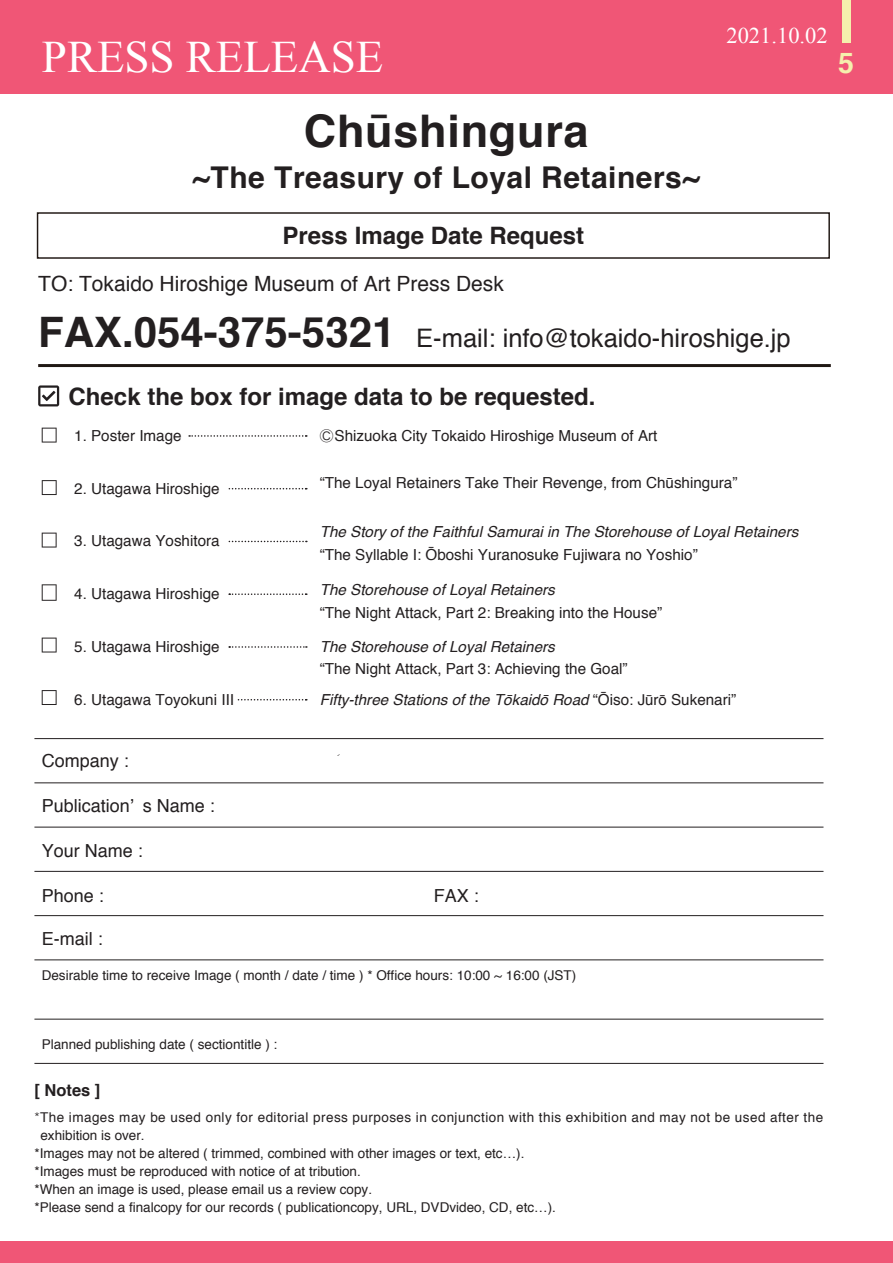
<style>
.page{position:relative;width:893px;height:1263px;background:#fff}
.page>*{position:absolute;margin:0;border:0;box-sizing:border-box;transform-origin:0 0}
.t1{font:45px "Times New Roman";color:#fff}
.t2{font:700 45px "Helvetica";letter-spacing:.015em;color:#231f20}
.t3{font:700 30px "Helvetica";letter-spacing:.015em;color:#231f20}
.t4{font:700 28.5px "Helvetica";color:#f5f0ad}
.t5{font:25.5px "Helvetica";color:#231f20}
.t6{font:700 24px "Helvetica";color:#231f20}
.t7{font:22.5px "Times New Roman";color:#fff}
.t8{font:21px "Helvetica";color:#231f20}
.t9{font:18px "Helvetica";color:#231f20}
.t10{font:700 16.5px "Helvetica";color:#231f20}
.t11{font:15.15px/22.8px "Helvetica";color:#231f20}
.t12{font:italic 15.15px/22.8px "Helvetica";color:#231f20}
.t13{font:13.5px "Helvetica";color:#231f20}
.t14{font:13.5px "Helvetica";letter-spacing:.035em;color:#231f20}
.s1{font-weight:700;font-size:42px}
.s2{font-family:"Hira Kaku Pro W3";font-size:13.65px}
.s3{font-style:normal}
.s4{font-style:italic}
.s5{font-style:normal;font-size:15px}
.s6{font-weight:300}
</style>
<div class="page">
<div style="left:0;top:0;width:893px;height:94px;background:#f05676"></div>
<div style="left:842px;top:0;width:8px;height:43px;background:#f5f0ad"></div>
<div style="left:0;top:1242px;width:893px;height:21px;background:#f05676"></div>
<div style="left:37px;top:212px;width:793px;height:47px;border:1px solid #201814"></div>
<hr style="left:38px;top:364px;width:793px;height:3px;background:#201814">
<svg style="left:38px;top:385px;width:21px;height:21px"></svg>
<hr style="left:34px;top:738px;width:789px;height:1px;background:#231f20">
<hr style="left:34px;top:782px;width:789px;height:1px;background:#231f20">
<hr style="left:34px;top:827px;width:789px;height:1px;background:#231f20">
<hr style="left:34px;top:871px;width:789px;height:1px;background:#231f20">
<hr style="left:34px;top:915px;width:789px;height:1px;background:#231f20">
<hr style="left:34px;top:959px;width:789px;height:1px;background:#231f20">
<hr style="left:34px;top:1019px;width:789px;height:1px;background:#231f20">
<hr style="left:34px;top:1063px;width:789px;height:1px;background:#231f20">
<svg style="left:42px;top:428px;width:15px;height:14px"></svg>
<svg style="left:42px;top:480px;width:15px;height:15px"></svg>
<svg style="left:42px;top:533px;width:15px;height:14px"></svg>
<svg style="left:42px;top:584px;width:15px;height:17px"></svg>
<svg style="left:42px;top:638px;width:15px;height:14px"></svg>
<svg style="left:42px;top:690px;width:15px;height:15px"></svg>
<svg style="left:189px;top:435px;width:118px;height:2px"></svg>
<svg style="left:229px;top:488px;width:78px;height:1px"></svg>
<svg style="left:229px;top:593px;width:78px;height:2px"></svg>
<svg style="left:229px;top:646px;width:78px;height:2px"></svg>
<svg style="left:229px;top:541px;width:78px;height:1px"></svg>
<svg style="left:238px;top:699px;width:69px;height:1px"></svg>
<p class="t1" style="left:42px;top:27px;width:343px">PRESS RELEASE</p>
<p class="t7" style="left:726px;top:20px;width:103px">2021.10.02</p>
<p class="t4" style="left:838px;top:40px;width:17px">5</p>
<p class="t2" style="left:304px;top:95px;width:286px">Chūshingura</p>
<p class="t3" style="left:193px;top:153px;width:509px">~The Treasury of Loyal Retainers~</p>
<p class="t6" style="left:283px;top:216px;width:303px">Press Image Date Request</p>
<p class="t8" style="left:38px;top:268px;width:467px">TO: Tokaido Hiroshige Museum of Art Press Desk</p>
<p class="t5" style="left:38px;top:318px;width:754px"><span class="s1">FAX.054-375-5321</span> E-mail: info@tokaido-hiroshige.jp</p>
<p class="t6" style="left:69px;top:377px;width:528px">Check the box for image data to be requested.</p>
<p class="t11" style="left:74px;top:424px;width:109px">1. Poster Image</p>
<p class="t11" style="left:74px;top:477px;width:147px">2. Utagawa Hiroshige</p>
<p class="t11" style="left:74px;top:530px;width:147px">3. Utagawa Yoshitora</p>
<p class="t11" style="left:74px;top:583px;width:147px">4. Utagawa Hiroshige</p>
<p class="t11" style="left:74px;top:636px;width:147px">5. Utagawa Hiroshige</p>
<p class="t11" style="left:74px;top:689px;width:161px">6. Utagawa Toyokuni Ⅲ</p>
<p class="t11" style="left:320px;top:424px;width:339px"><span class="s2">Ⓒ</span>Shizuoka City Tokaido Hiroshige Museum of Art</p>
<p class="t11" style="left:320px;top:471px;width:419px">“The Loyal Retainers Take Their Revenge, from Chūshingura”</p>
<p class="t12" style="left:320px;top:521px;width:480px">The Story of the Faithful Samurai in The Storehouse of Loyal Retainers <span class="s3">“The Syllable I: Ōboshi Yuranosuke Fujiwara no Yoshio”</span></p>
<p class="t11" style="left:320px;top:579px;width:344px"><span class="s4">The Storehouse of Loyal Retainers<br></span>“The Night Attack, Part 2: Breaking into the House”</p>
<p class="t11" style="left:320px;top:635px;width:309px"><span class="s4">The Storehouse of Loyal Retainers<br></span>“The Night Attack, Part 3: Achieving the Goal”</p>
<p class="t12" style="left:320px;top:688px;width:418px">Fifty-three Stations of the Tōkaidō Road <span class="s3">“Ōiso:</span> <span class="s5">Jūrō</span> <span class="s3">Sukenari”</span></p>
<p class="t9" style="left:42px;top:746px;width:89px">Company :</p>
<p class="t9" style="left:42px;top:792px;width:175px">Publication’ s Name :</p>
<p class="t9" style="left:42px;top:837px;width:103px">Your Name :</p>
<p class="t9" style="left:42px;top:881px;width:64px">Phone :</p>
<p class="t9" style="left:42px;top:925px;width:63px">E-mail :</p>
<p class="t13" style="left:42px;top:965px;width:536px">Desirable time to receive Image ( month / date / time ) * Office hours: 10:00 ~ 16:00 (JST)</p>
<p class="t9" style="left:434px;top:881px;width:47px">FAX :</p>
<p class="t13" style="left:42px;top:1034px;width:237px">Planned publishing date ( sectiontitle ) :</p>
<p class="t10" style="left:34px;top:1077px;width:67px">[ Notes ]</p>
<p class="t14" style="left:34px;top:1107px;width:790px"><span class="s6">*</span>The images may be used only for editorial press purposes in conjunction with this exhibition and may not be used after the</p>
<p class="t13" style="left:40px;top:1125px;width:106px">exhibition is over.</p>
<p class="t13" style="left:34px;top:1143px;width:491px">*Images may not be altered ( trimmed, combined with other images or text, etc…).</p>
<p class="t13" style="left:34px;top:1161px;width:328px">*Images must be reproduced with notice of at tribution.</p>
<p class="t13" style="left:34px;top:1179px;width:339px">*When an image is used, please email us a review copy.</p>
<p class="t13" style="left:34px;top:1197px;width:523px">*Please send a finalcopy for our records ( publicationcopy, URL, DVDvideo, CD, etc…).</p>
</div>
